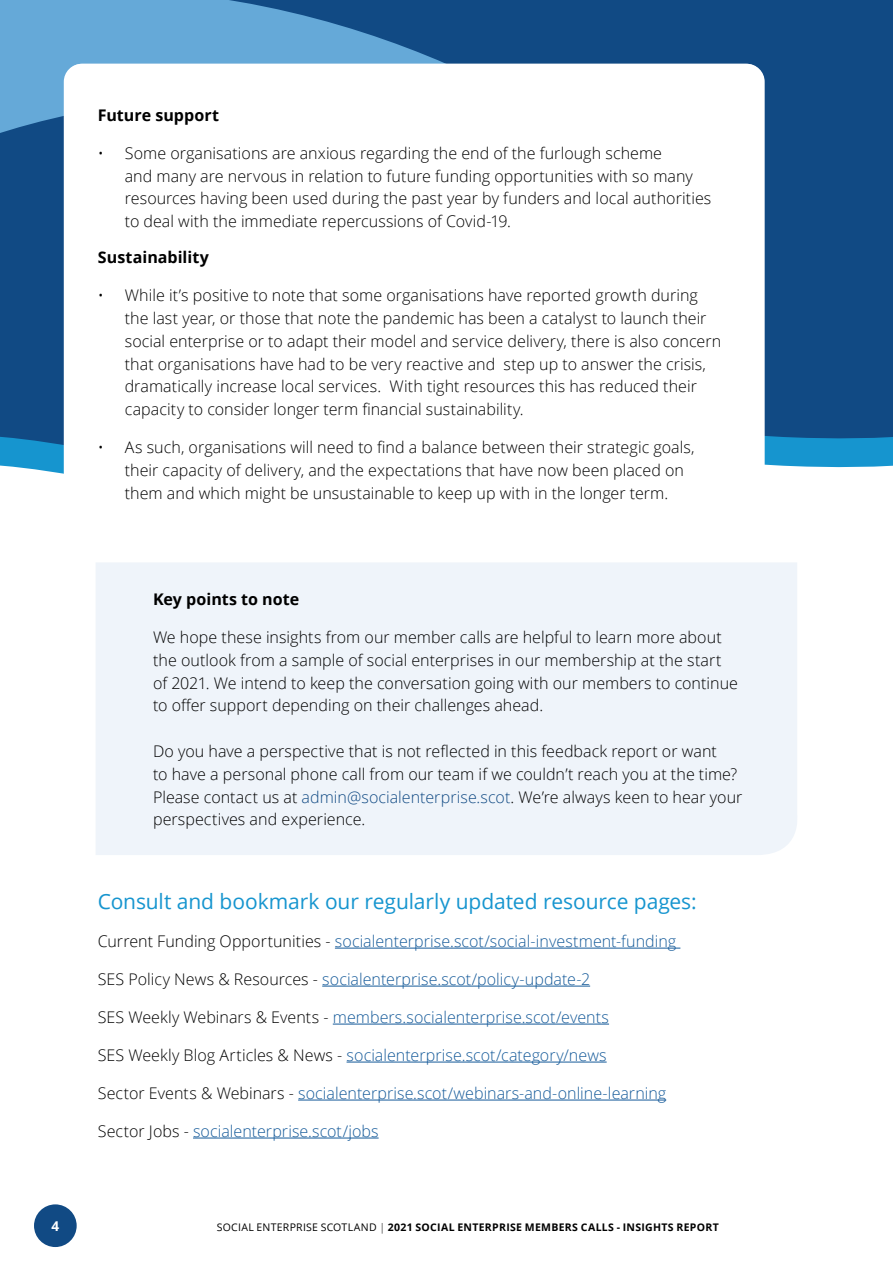
<style>
.page{position:relative;width:893px;height:1263px;background:#fff}
.page>*{position:absolute;margin:0;border:0;box-sizing:border-box;transform-origin:0 0}
.t1{font:21px "Open Sans";letter-spacing:-.005em;color:#1695cf}
.t2{font:300 16.05px/22.8px "Open Sans";color:#000}
.t3{font:300 16.05px "Open Sans";letter-spacing:.005em;color:#165b9a}
.t4{font:700 16.05px "Open Sans";color:#000}
.t5{font:700 13.5px "Open Sans";color:#fff}
.t6{font:700 10.5px "Open Sans";letter-spacing:.03em;color:#000}
.s1{color:#114a84}
.s2{color:#000}
.s3{font-weight:400}
.s4{font-weight:300}
</style>
<div class="page">
<div style="left:34px;top:1204px;width:43px;height:43px;background:#114a84;border-radius:50%"></div>
<svg style="left:0;top:0;width:893px;height:474px;background:#16528b"></svg>
<svg style="left:0;top:0;width:638px;height:280px;background:#3a78ac"></svg>
<div style="left:65px;top:64px;width:700px;height:762px;background:#fff;border-radius:18px"></div>
<hr style="left:335px;top:948px;width:345px;height:1px;background:#165b9a">
<hr style="left:322px;top:986px;width:268px;height:1px;background:#165b9a">
<hr style="left:333px;top:1024px;width:276px;height:1px;background:#165b9a">
<hr style="left:347px;top:1062px;width:260px;height:1px;background:#165b9a">
<hr style="left:298px;top:1100px;width:368px;height:1px;background:#165b9a">
<hr style="left:193px;top:1137px;width:186px;height:1px;background:#165b9a">
<div style="left:96px;top:563px;width:701px;height:292px;background:#eff4fa"></div>
<p class="t4" style="left:98px;top:104px;width:123px">Future support</p>
<p class="t2" style="left:125px;top:141px;width:588px;text-indent:-27px">• Some organisations are anxious regarding the end of the furlough scheme<br>and many are nervous in relation to future funding opportunities with so many resources having been used during the past year by funders and local authorities to deal with the immediate repercussions of Covid-19.</p>
<p class="t4" style="left:98px;top:246px;width:113px">Sustainability</p>
<p class="t2" style="left:125px;top:283px;width:598px;text-indent:-27px">• While it’s positive to note that some organisations have reported growth during the last year, or those that note the pandemic has been a catalyst to launch their social enterprise or to adapt their model and service delivery, there is also concern that organisations have had to be very reactive and step up to answer the crisis, dramatically increase local services. With tight resources this has reduced their capacity to consider longer term financial sustainability.</p>
<p class="t2" style="left:125px;top:435px;width:571px;text-indent:-27px">• As such, organisations will need to find a balance between their strategic goals, their capacity of delivery, and the expectations that have now been placed on them and which might be unsustainable to keep up with in the longer term.</p>
<p class="t4" style="left:153px;top:588px;width:148px">Key points to note</p>
<p class="t2" style="left:153px;top:625px;width:586px">We hope these insights from our member calls are helpful to learn more about the outlook from a sample of social enterprises in our membership at the start of 2021. We intend to keep the conversation going with our members to continue to offer support depending on their challenges ahead.</p>
<p class="t2" style="left:153px;top:739px;width:591px">Do you have a perspective that is not reflected in this feedback report or want<br>to have a personal phone call from our team if we couldn’t reach you at the time?<br>Please contact us at <span class="s1">admin@socialenterprise.scot</span>. We’re always keen to hear your perspectives and experience.</p>
<h1 class="t1" style="left:98px;top:887px;width:600px">Consult and bookmark our regularly updated resource pages:</h1>
<p class="t3" style="left:98px;top:930px;width:580px"><span class="s2">Current Funding Opportunities -</span> socialenterprise.scot/social-investment-funding</p>
<p class="t3" style="left:98px;top:968px;width:494px"><span class="s2">SES Policy News &amp; Resources -</span> socialenterprise.scot/policy-update-2</p>
<p class="t3" style="left:98px;top:1006px;width:513px"><span class="s2">SES Weekly Webinars &amp; Events -</span> members.socialenterprise.scot/events</p>
<p class="t3" style="left:98px;top:1044px;width:510px"><span class="s2">SES Weekly Blog Articles &amp; News -</span> socialenterprise.scot/category/news</p>
<p class="t3" style="left:98px;top:1082px;width:570px"><span class="s2">Sector Events &amp; Webinars -</span> socialenterprise.scot/webinars-and-online-learning</p>
<p class="t3" style="left:98px;top:1120px;width:282px"><span class="s2">Sector Jobs -</span> socialenterprise.scot/jobs</p>
<p class="t5" style="left:51px;top:1216px;width:9px">4</p>
<p class="t6" style="left:217px;top:1219px;width:503px"><span class="s3">SOCIAL ENTERPRISE SCOTLAND</span> <span class="s4">|</span> 2021 SOCIAL ENTERPRISE MEMBERS CALLS - INSIGHTS REPORT</p>
</div>
